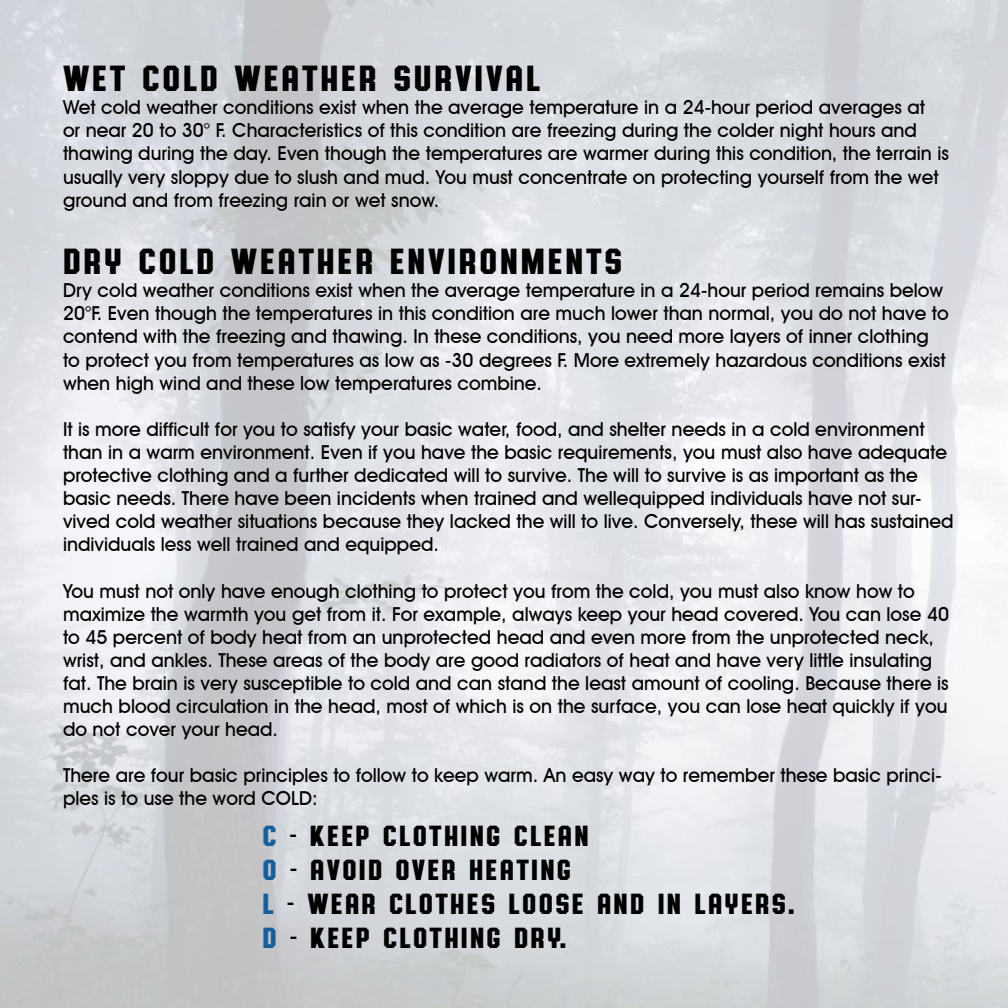
<style>
.page{position:relative;width:1008px;height:1008px;background:#fff}
.page>*{position:absolute;margin:0;border:0;box-sizing:border-box;transform-origin:0 0}
.t1{font:35.18px "Authority";letter-spacing:.08em;color:#000}
.t2{font:28.18px/33.9px "Authority";letter-spacing:.08em;color:#000}
.t3{font:500 19.25px/23.1px "Avant Garde IT Cby BT";color:#000}
.s1{color:#175f99}
</style>
<div class="page">
<h1 class="t1" style="left:63px;top:59px;width:479px">WET COLD WEATHER SURVIVAL</h1>
<p class="t3" style="left:63px;top:96px;width:888px">Wet cold weather conditions exist when the average temperature in a 24-hour period averages at<br>or near 20 to 30° F. Characteristics of this condition are freezing during the colder night hours and thawing during the day. Even though the temperatures are warmer during this condition, the terrain is usually very sloppy due to slush and mud. You must concentrate on protecting yourself from the wet ground and from freezing rain or wet snow.</p>
<h1 class="t1" style="left:63px;top:242px;width:561px">DRY COLD WEATHER ENVIRONMENTS</h1>
<p class="t3" style="left:63px;top:279px;width:887px">Dry cold weather conditions exist when the average temperature in a 24-hour period remains below 20°F. Even though the temperatures in this condition are much lower than normal, you do not have to contend with the freezing and thawing. In these conditions, you need more layers of inner clothing to protect you from temperatures as low as -30 degrees F. More extremely hazardous conditions exist when high wind and these low temperatures combine.</p>
<p class="t3" style="left:63px;top:417px;width:892px">It is more difficult for you to satisfy your basic water, food, and shelter needs in a cold environment than in a warm environment. Even if you have the basic requirements, you must also have adequate protective clothing and a further dedicated will to survive. The will to survive is as important as the basic needs. There have been incidents when trained and wellequipped individuals have not sur&shy;vived cold weather situations because they lacked the will to live. Conversely, these will has sustained individuals less well trained and equipped.</p>
<p class="t3" style="left:63px;top:579px;width:888px">You must not only have enough clothing to protect you from the cold, you must also know how to maximize the warmth you get from it. For example, always keep your head covered. You can lose 40 to 45 percent of body heat from an unprotected head and even more from the unprotected neck, wrist, and ankles. These areas of the body are good radiators of heat and have very little insulating fat. The brain is very susceptible to cold and can stand the least amount of cooling. Because there is much blood circulation in the head, most of which is on the surface, you can lose heat quickly if you do not cover your head.</p>
<p class="t3" style="left:63px;top:764px;width:880px">There are four basic principles to follow to keep warm. An easy way to remember these basic princi&shy;ples is to use the word COLD:</p>
<h2 class="t2" style="left:262px;top:819px;width:533px"><span class="s1">C</span> - KEEP CLOTHING CLEAN<br><span class="s1">O</span> - AVOID OVER HEATING<br><span class="s1">L</span> - WEAR CLOTHES LOOSE AND IN LAYERS.<br><span class="s1">D</span> - KEEP CLOTHING DRY.</h2>
</div>
